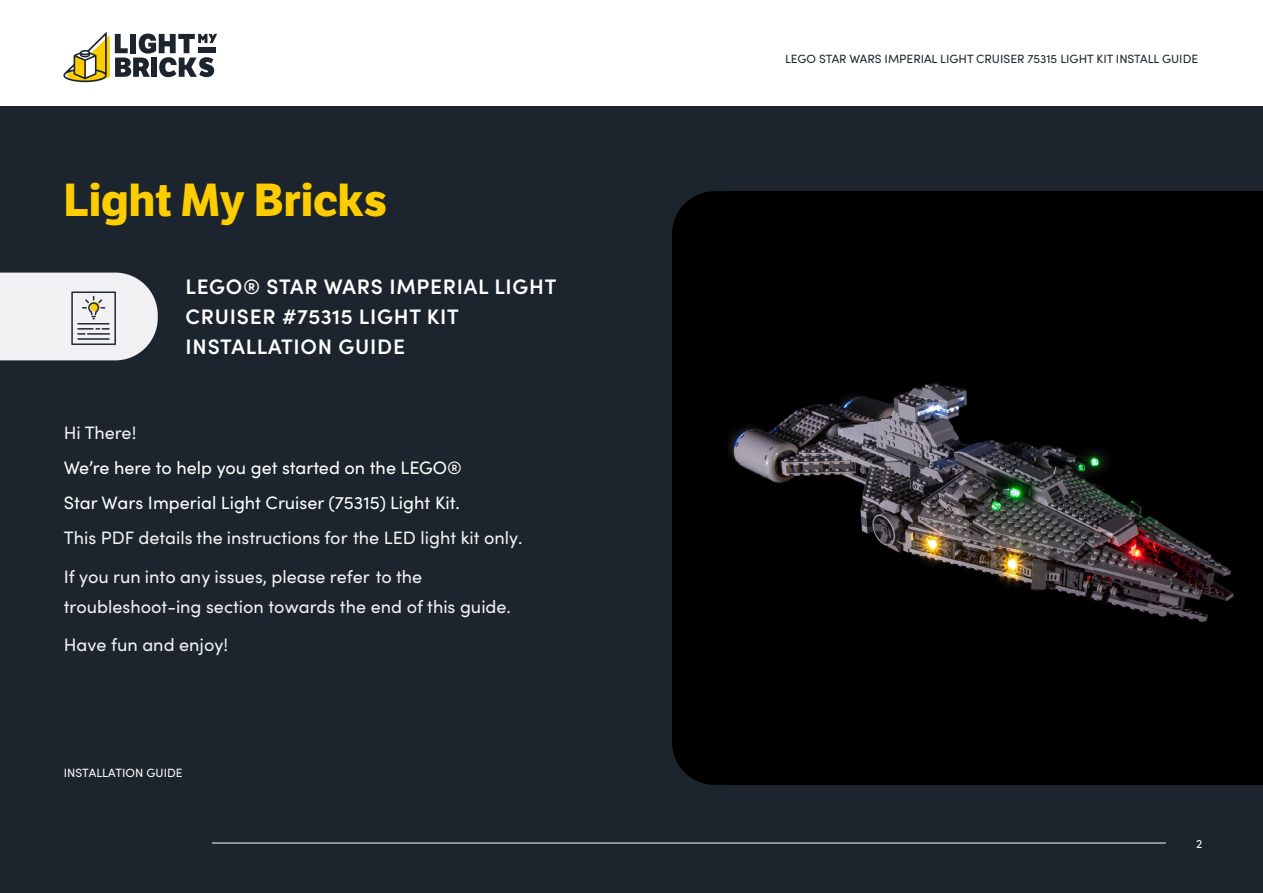
<style>
.page{position:relative;width:1263px;height:893px;background:#fff}
.page>*{position:absolute;margin:0;border:0;box-sizing:border-box;transform-origin:0 0}
.t1{font:700 45px "LFT Etica";color:#fecd00}
.t2{font:600 21px/30px "Sofia Pro";letter-spacing:.035em;color:#fff}
.t3{font:18px/38.5px "Sofia Pro";color:#f1f1f3}
.t4{font:18px/35.1px "Sofia Pro";color:#fff}
.t5{font:12px "Sofia Pro";color:#1c252d}
.t6{font:12px "Sofia Pro";color:#fff}
</style>
<div class="page">
<svg style="left:63px;top:32px;width:154px;height:50px"></svg>
<div style="left:0;top:106px;width:1263px;height:787px;background:#1c252d"></div>
<hr style="left:212px;top:843px;width:954px;height:1px;background:#fff">
<svg style="left:0;top:273px;width:158px;height:87px;background:#dcdddf"></svg>
<div style="left:672px;top:191px;width:56px;height:594px;background:#000"></div>
<img style="left:728px;top:191px;width:535px;height:594px">
<h1 class="t1" style="left:64px;top:172px;width:325px">Light My Bricks</h1>
<p class="t2" style="left:186px;top:270px;width:372px">LEGO® STAR WARS IMPERIAL LIGHT<br>CRUISER #75315 LIGHT KIT<br>INSTALLATION GUIDE</p>
<p class="t3" style="left:64px;top:412px;width:74px">Hi There!</p>
<p class="t4" style="left:64px;top:449px;width:400px">We’re here to help you get started on the LEGO®<br>Star Wars Imperial Light Cruiser (75315) Light Kit.</p>
<p class="t3" style="left:64px;top:518px;width:460px">This PDF details the instructions for the LED light kit only.<br>If you run into any issues, please refer to the</p>
<p class="t3" style="left:64px;top:586px;width:449px">troubleshoot-ing section towards the end of this guide.<br>Have fun and enjoy!</p>
<p class="t6" style="left:64px;top:764px;width:120px">INSTALLATION GUIDE</p>
<p class="t5" style="left:785px;top:50px;width:415px">LEGO STAR WARS IMPERIAL LIGHT CRUISER 75315 LIGHT KIT INSTALL GUIDE</p>
<p class="t6" style="left:1196px;top:835px;width:8px">2</p>
</div>
